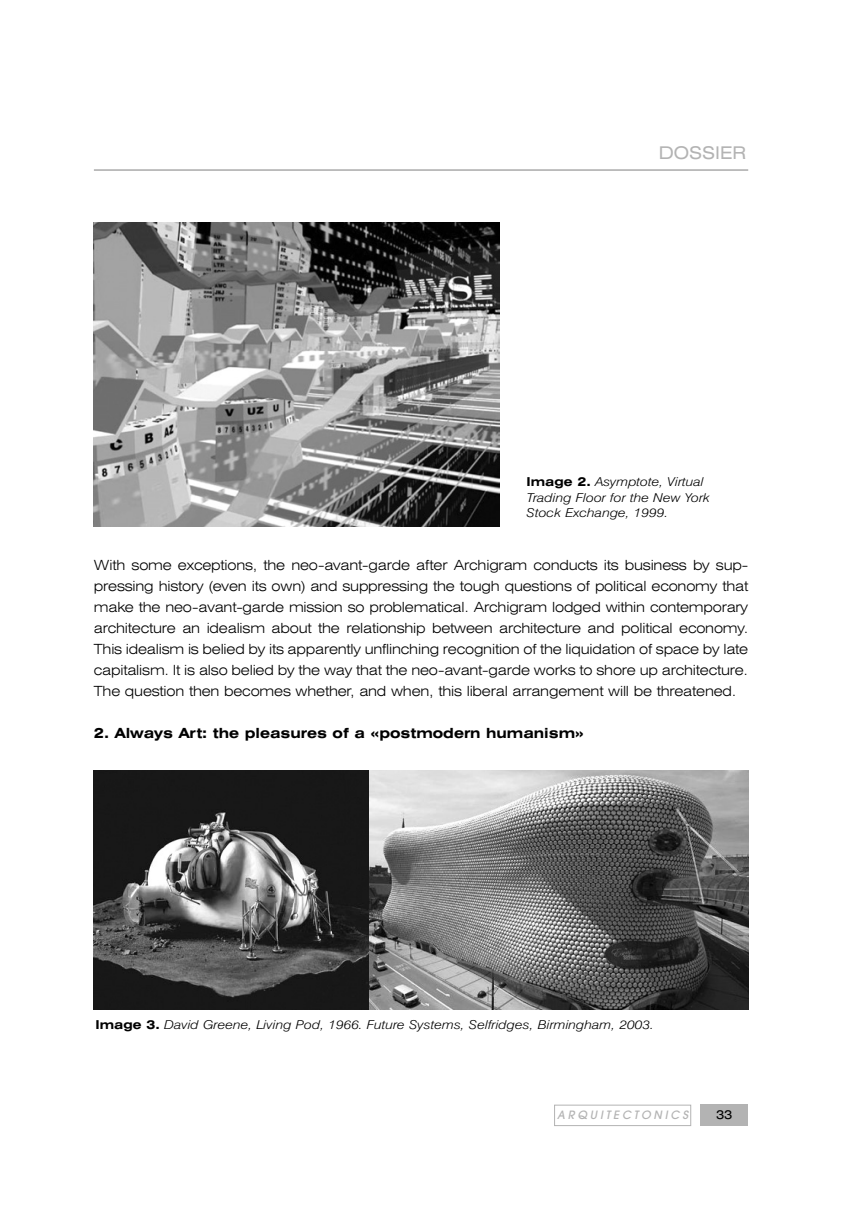
<style>
.page{position:relative;width:844px;height:1211px;background:#fff}
.page>*{position:absolute;margin:0;border:0;box-sizing:border-box;transform-origin:0 0}
.t1{font:expanded 17.5px "Swiss 721 BT";color:#b3b3b3}
.t2{font:300 expanded 14px/21px "Swiss 721 BT";letter-spacing:-.015em;color:#000;text-align:justify}
.t3{font:700 expanded 14px "Swiss 721 BT";color:#000}
.t4{font:italic 300 12.25px/15.8px "Swiss 721 BT";color:#000;scale:1.17 1}
.t5{font:expanded 12.25px "Swiss 721 BT";color:#000}
.t6{font:italic 500 11.38px "Avant Garde";color:#b3b3b3}
.s1{font-weight:700;font-style:normal;font-stretch:expanded}
</style>
<div class="page">
<div style="left:700px;top:1104px;width:48px;height:22px;background:#b3b3b3"></div>
<div style="left:554px;top:1104px;width:137px;height:22px;border:1px solid #b3b3b3"></div>
<hr style="left:94px;top:170px;width:654px;height:1px;background:#808080">
<img style="left:94px;top:223px;width:405px;height:303px">
<img style="left:94px;top:770px;width:275px;height:239px">
<svg style="left:369px;top:770px;width:379px;height:239px;background:#797979"></svg>
<p class="t1" style="left:658px;top:146px;width:89px">DOSSIER</p>
<p class="t4" style="left:526px;top:474px;width:158px"><span class="s1">Image 2.</span> Asymptote, Virtual<br>Trading Floor for the New York<br>Stock Exchange, 1999.</p>
<p class="t2" style="left:94px;top:555px;width:655px">With some exceptions, the neo-avant-garde after Archigram conducts its business by sup&shy;pressing history (even its own) and suppressing the tough questions of political economy that make the neo-avant-garde mission so problematical. Archigram lodged within contemporary architecture an idealism about the relationship between architecture and political economy.<br>This idealism is belied by its apparently unflinching recognition of the liquidation of space by late capitalism. It is also belied by the way that the neo-avant-garde works to shore up architecture.<br>The question then becomes whether, and when, this liberal arrangement will be threatened.</p>
<p class="t3" style="left:94px;top:727px;width:491px">2. Always Art: the pleasures of a «postmodern humanism»</p>
<p class="t4" style="left:96px;top:1017px;width:478px"><span class="s1">Image 3.</span> David Greene, Living Pod, 1966. Future Systems, Selfridges, Birmingham, 2003.</p>
<p class="t6" style="left:557px;top:1110px;width:134px">ARQUITECTONICS</p>
<p class="t5" style="left:715px;top:1109px;width:18px">33</p>
</div>
